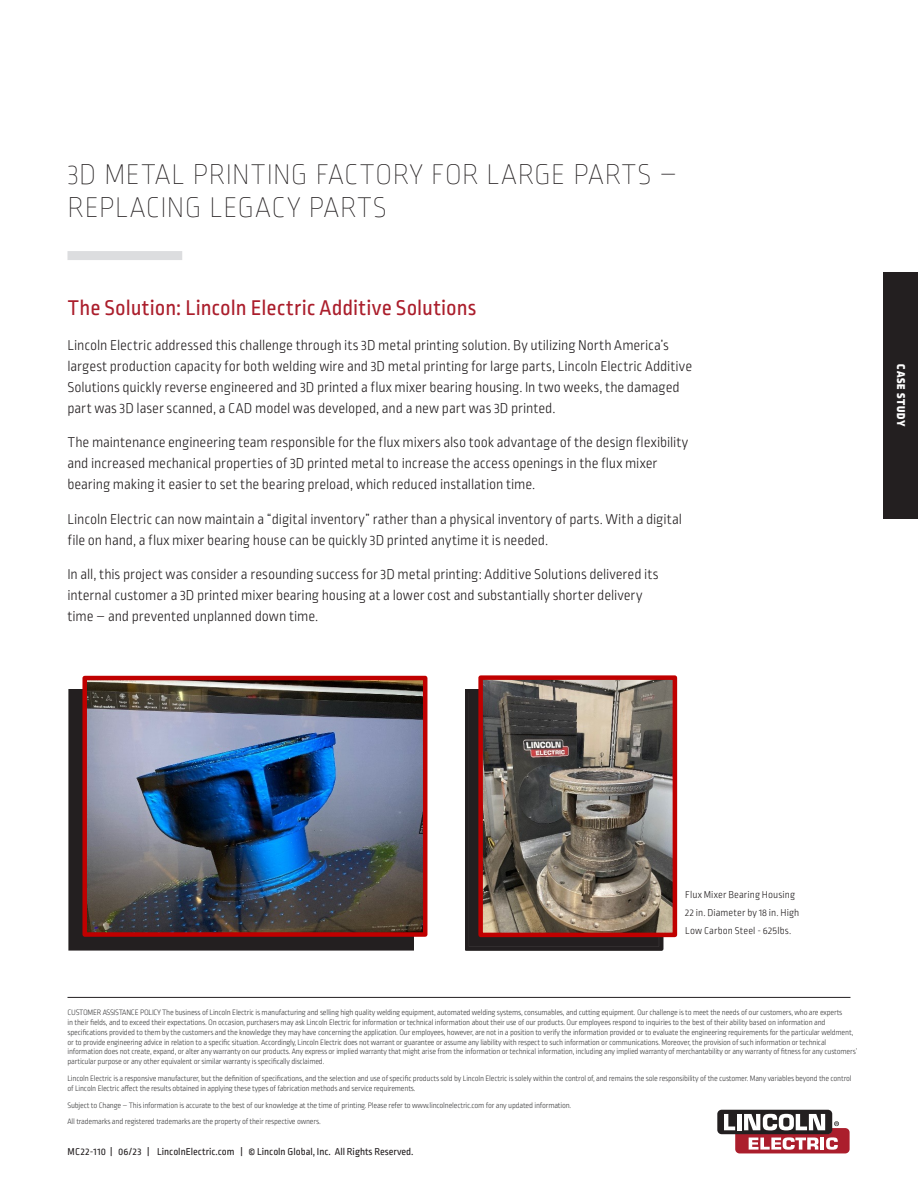
<style>
.page{position:relative;width:918px;height:1188px;background:#fff}
.page>*{position:absolute;margin:0;border:0;box-sizing:border-box;transform-origin:0 0}
.Smaller_Headline{font:100 30px/33px "Ropa Sans Pro";letter-spacing:.02em;color:#231f20}
.Red_Sub_Head{font:22.5px "Ropa Sans Pro";color:#ab1e2c}
.Body{font:300 15px/21px "Ropa Sans Pro";letter-spacing:-.01em;color:#231f20}
.Table_Copy{font:900 12px "Ropa Sans Pro";letter-spacing:.065em;color:#fff}
.t1{font:10.5px "Ropa Sans Pro";color:#231f20}
.Body-2{font:300 10.5px "Ropa Sans Pro";letter-spacing:.01em;color:#231f20}
.t2{font:300 8.25px/9.9px "Ropa Sans Pro";letter-spacing:-.025em;color:#3e3e3f}
</style>
<div class="page">
<div style="left:884px;top:272px;width:34px;height:246px;background:#231f20"></div>
<div style="left:68px;top:251px;width:114px;height:9px;background:#dcdddf"></div>
<div style="left:717px;top:1110px;width:115px;height:24px;background:#231f20;border-radius:4px"></div>
<svg style="left:724px;top:1114px;width:126px;height:39px"></svg>
<hr style="left:68px;top:997px;width:782px;height:1px;background:#231f20">
<div style="left:69px;top:689px;width:345px;height:261px;background:#231f20"></div>
<img style="left:87px;top:681px;width:335px;height:251px">
<div style="left:82px;top:676px;width:345px;height:261px;border:4px solid #c00000"></div>
<div style="left:465px;top:689px;width:199px;height:262px;background:#231f20"></div>
<img style="left:483px;top:680px;width:189px;height:252px">
<div style="left:478px;top:675px;width:199px;height:262px;border:4px solid #c00000"></div>
<p class="Smaller_Headline" style="left:68px;top:160px;width:611px">3D METAL PRINTING FACTORY FOR LARGE PARTS –<br>REPLACING LEGACY PARTS</p>
<p class="Red_Sub_Head" style="left:68px;top:296px;width:410px">The Solution: Lincoln Electric Additive Solutions</p>
<p class="Body" style="left:68px;top:336px;width:626px">Lincoln Electric addressed this challenge through its 3D metal printing solution. By utilizing North America’s largest production capacity for both welding wire and 3D metal printing for large parts, Lincoln Electric Additive Solutions quickly reverse engineered and 3D printed a flux mixer bearing housing. In two weeks, the damaged part was 3D laser scanned, a CAD model was developed, and a new part was 3D printed.</p>
<p class="Body" style="left:68px;top:433px;width:622px">The maintenance engineering team responsible for the flux mixers also took advantage of the design flexibility and increased mechanical properties of 3D printed metal to increase the access openings in the flux mixer bearing making it easier to set the bearing preload, which reduced installation time.</p>
<p class="Body" style="left:68px;top:510px;width:616px">Lincoln Electric can now maintain a “digital inventory” rather than a physical inventory of parts. With a digital file on hand, a flux mixer bearing house can be quickly 3D printed anytime it is needed.</p>
<p class="Body" style="left:68px;top:565px;width:593px">In all, this project was consider a resounding success for 3D metal printing: Additive Solutions delivered its internal customer a 3D printed mixer bearing housing at a lower cost and substantially shorter delivery time – and prevented unplanned down time.</p>
<p class="Table_Copy" style="left:908px;top:364px;width:63px;rotate:90deg">CASE STUDY</p>
<p class="Body-2" style="left:685px;top:889px;width:111px">Flux Mixer Bearing Housing</p>
<p class="Body-2" style="left:685px;top:907px;width:116px">22 in. Diameter by 18 in. High</p>
<p class="Body-2" style="left:685px;top:925px;width:108px">Low Carbon Steel - 625lbs.</p>
<p class="t2" style="left:68px;top:1008px;width:791px">CUSTOMER ASSISTANCE POLICYThe business of Lincoln Electric is manufacturing and selling high quality welding equipment, automated welding systems, consumables, and cutting equipment. Our challenge is to meet the needs of our customers, who are experts<br>in their fields, and to exceed their expectations. On occasion, purchasers may ask Lincoln Electric for information or technical information about their use of our products. Our employees respond to inquiries to the best of their ability based on information and specifications provided to them by the customers and the knowledge they may have concerning the application. Our employees, however, are not in a position to verify the information provided or to evaluate the engineering requirements for the particular weldment, or to provide engineering advice in relation to a specific situation. Accordingly, Lincoln Electric does not warrant or guarantee or assume any liability with respect to such information or communications. Moreover, the provision of such information or technical information does not create, expand, or alter any warranty on our products. Any express or implied warranty that might arise from the information or technical information, including any implied warranty of merchantability or any warranty of fitness for any customers’ particular purpose or any other equivalent or similar warranty is specifically disclaimed.</p>
<p class="t2" style="left:68px;top:1074px;width:786px">Lincoln Electric is a responsive manufacturer, but the definition of specifications, and the selection and use of specific products sold by Lincoln Electric is solely within the control of, and remains the sole responsibility of the customer. Many variables beyond the control of Lincoln Electric affect the results obtained in applying these types of fabrication methods and service requirements.</p>
<p class="t2" style="left:68px;top:1100px;width:505px">Subject to Change – This information is accurate to the best of our knowledge at the time of printing. Please refer to www.lincolnelectric.com for any updated information.</p>
<p class="t2" style="left:68px;top:1117px;width:255px">All trademarks and registered trademarks are the property of their respective owners.</p>
<p class="t1" style="left:68px;top:1145px;width:348px">MC22-110 | 06/23 | LincolnElectric.com | © Lincoln Global, Inc. All Rights Reserved.</p>
</div>
